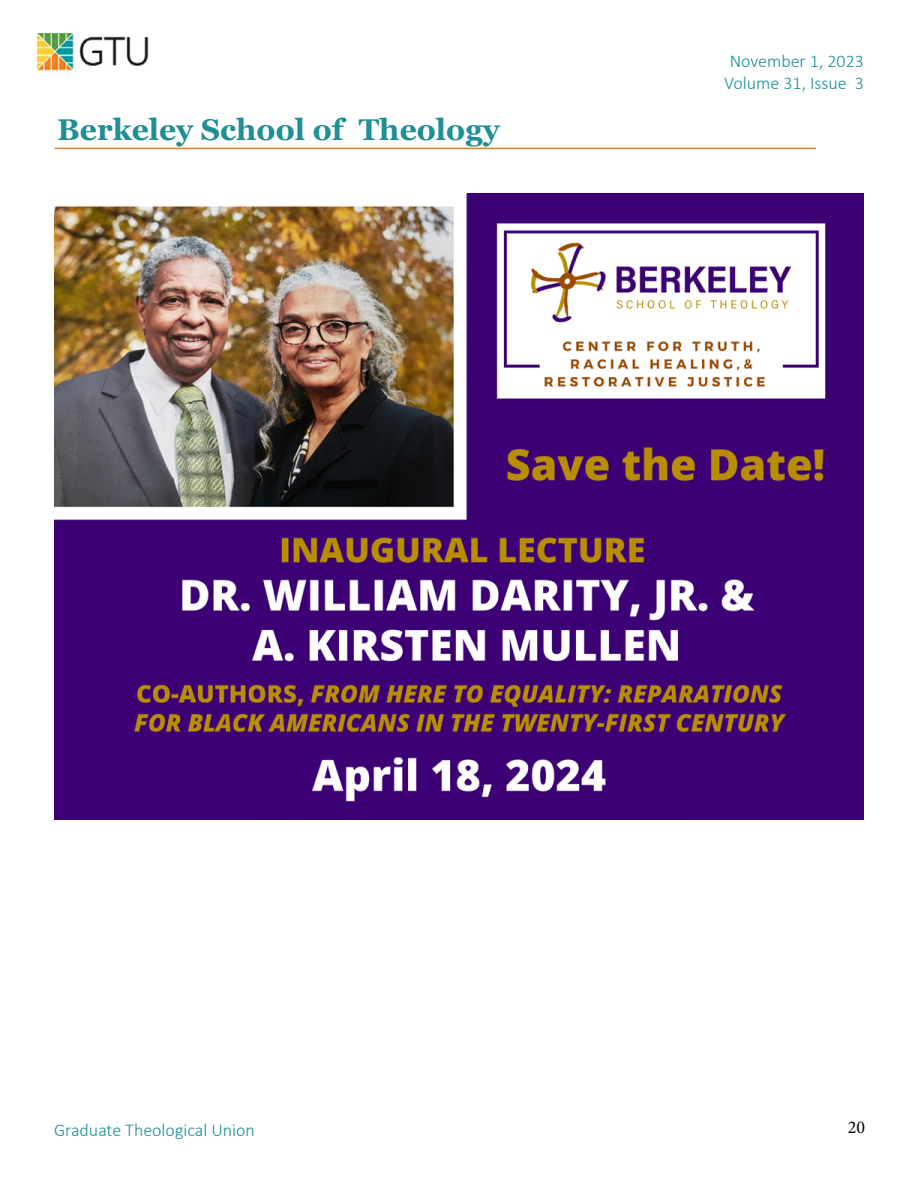
<style>
.page{position:relative;width:918px;height:1188px;background:#fff}
.page>*{position:absolute;margin:0;border:0;box-sizing:border-box;transform-origin:0 0}
.t1{font:700 30px "Georgia";color:#1f8e95}
.t2{font:300 18px/21.6px "Calibri";color:#1f8e95;text-align:center}
.t3{font:18px "Minion Pro";color:#000}
</style>
<div class="page">
<img style="left:38px;top:33px;width:111px;height:41px">
<hr style="left:55px;top:148px;width:761px;height:1px;background:#f07d22">
<img style="left:54px;top:193px;width:810px;height:626px">
<h1 class="t1" style="left:57px;top:110px;width:444px">Berkeley School of Theology</h1>
<p class="t2" style="left:724px;top:51px;width:141px">November 1, 2023<br>Volume 31, Issue 3</p>
<p class="t2" style="left:54px;top:1119px;width:202px">Graduate Theological Union</p>
<p class="t3" style="left:848px;top:1115px;width:19px">20</p>
</div>
